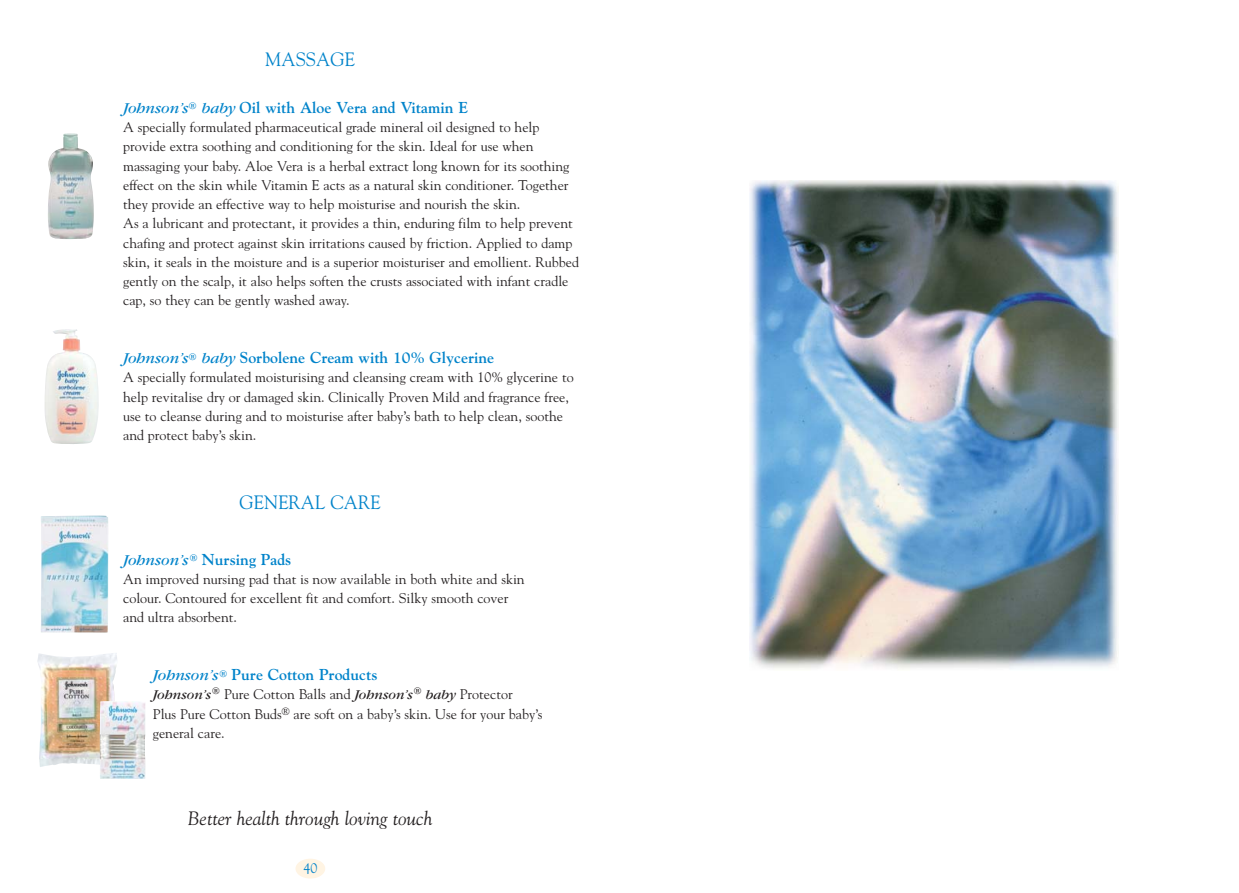
<style>
.page{position:relative;width:1239px;height:893px;background:#fff}
.page>*{position:absolute;margin:0;border:0;box-sizing:border-box;transform-origin:0 0}
.t1{font:italic 19.25px "Goudy";color:#231f20}
.t2{font:19.25px "Goudy";letter-spacing:.005em;color:#0083ca;scale:.95 1}
.t3{font:700 15.75px "Goudy";color:#0083ca}
.t4{font:14px/19.2px "Goudy";color:#231f20}
.t5{font:14px "Goudy";color:#0083ca}
.s1{font-family:"Garamond";font-weight:400;font-style:italic}
.s2{font-family:"Garamond";font-style:italic}
</style>
<div class="page">
<div style="left:296px;top:858px;width:29px;height:20px;background:#fff4e3;border-radius:50%"></div>
<img style="left:41px;top:515px;width:67px;height:117px">
<img style="left:749px;top:180px;width:369px;height:489px">
<img style="left:48px;top:133px;width:46px;height:106px">
<img style="left:45px;top:329px;width:54px;height:115px">
<img style="left:37px;top:653px;width:80px;height:114px">
<img style="left:100px;top:701px;width:45px;height:78px">
<h1 class="t2" style="left:265px;top:51px;width:96px">MASSAGE</h1>
<p class="t3" style="left:123px;top:101px;width:346px"><span class="s1">Johnson’s</span><sup>®</sup> <span class="s1">baby</span> Oil with Aloe Vera and Vitamin E</p>
<p class="t4" style="left:123px;top:119px;width:457px">A specially formulated pharmaceutical grade mineral oil designed to help provide extra soothing and conditioning for the skin. Ideal for use when massaging your baby. Aloe Vera is a herbal extract long known for its soothing effect on the skin while Vitamin E acts as a natural skin conditioner. Together they provide an effective way to help moisturise and nourish the skin.<br>As a lubricant and protectant, it provides a thin, enduring film to help prevent chafing and protect against skin irritations caused by friction. Applied to damp skin, it seals in the moisture and is a superior moisturiser and emollient. Rubbed gently on the scalp, it also helps soften the crusts associated with infant cradle cap, so they can be gently washed away.</p>
<p class="t3" style="left:123px;top:351px;width:373px"><span class="s1">Johnson’s</span><sup>®</sup> <span class="s1">baby</span> Sorbolene Cream with 10% Glycerine</p>
<p class="t4" style="left:123px;top:369px;width:452px">A specially formulated moisturising and cleansing cream with 10% glycerine to help revitalise dry or damaged skin. Clinically Proven Mild and fragrance free, use to cleanse during and to moisturise after baby’s bath to help clean, soothe and protect baby’s skin.</p>
<h1 class="t2" style="left:239px;top:494px;width:150px">GENERAL CARE</h1>
<p class="t3" style="left:123px;top:552px;width:170px"><span class="s1">Johnson’s</span><sup>®</sup> Nursing Pads</p>
<p class="t4" style="left:123px;top:570px;width:403px">An improved nursing pad that is now available in both white and skin colour. Contoured for excellent fit and comfort. Silky smooth cover and ultra absorbent.</p>
<p class="t3" style="left:153px;top:668px;width:226px"><span class="s1">Johnson’s</span><sup>®</sup> Pure Cotton Products</p>
<p class="t4" style="left:153px;top:686px;width:391px"><span class="s2">Johnson’s</span><sup>®</sup> Pure Cotton Balls and <span class="s2">Johnson’s</span><sup>®</sup> <span class="s2">baby</span> Protector<br>Plus Pure Cotton Buds<sup>®</sup> are soft on a baby’s skin. Use for your baby’s general care.</p>
<h1 class="t1" style="left:188px;top:810px;width:246px">Better health through loving touch</h1>
<p class="t5" style="left:304px;top:863px;width:15px">40</p>
</div>
